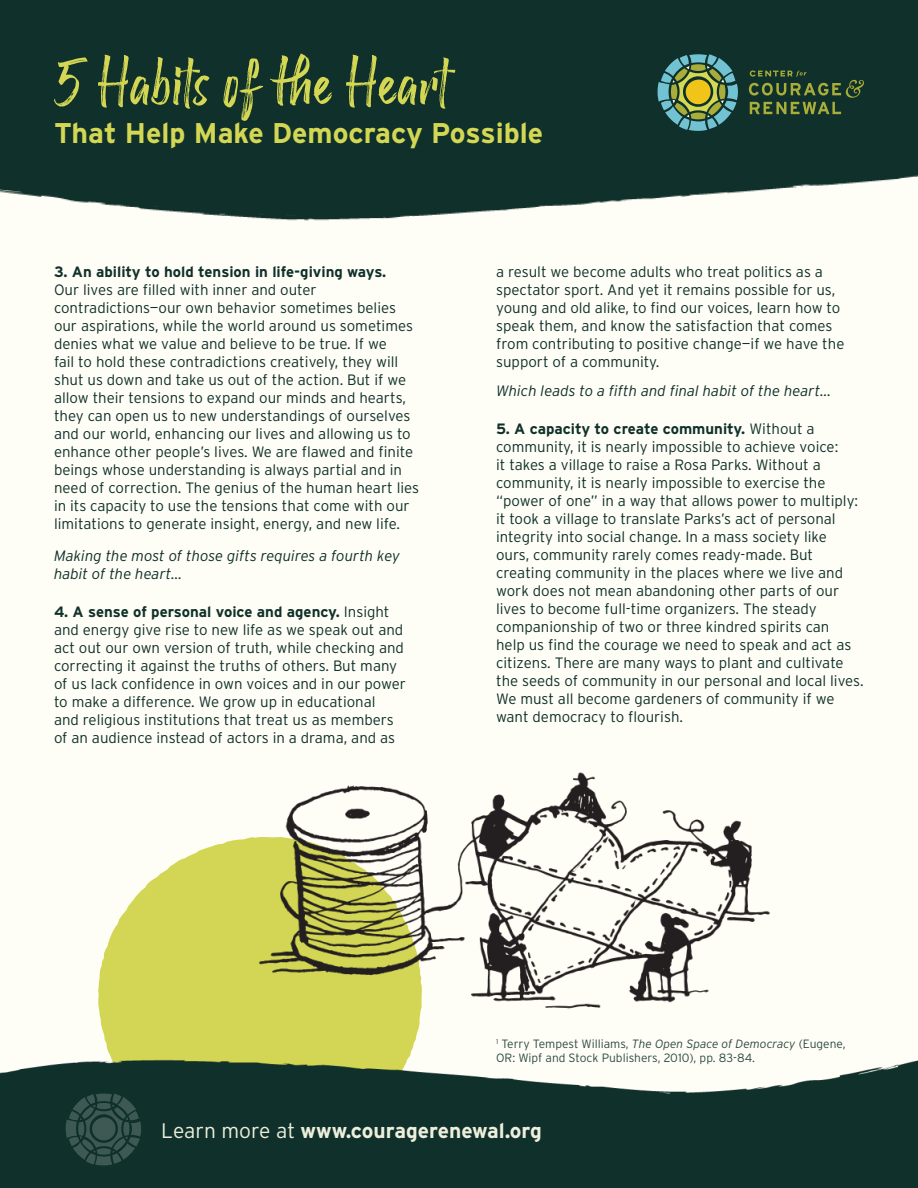
<style>
.page{position:relative;width:918px;height:1188px;background:#fffef6}
.page>*{position:absolute;margin:0;border:0;box-sizing:border-box;transform-origin:0 0}
.t1{font:60px "Raffles Bryant";color:#d3d753}
.t2{font:700 28.5px "Interstate";color:#d3d753}
.t3{font:700 21px "Interstate";color:#edefdc}
.t4{font:300 15px/18px "Interstate";color:#10312b}
.t5{font:italic 300 15px/18px "Interstate";color:#10312b}
.t6{font:300 12px/14.4px "Interstate";color:#2e4a45}
.s1{font-weight:700}
.s2{font-style:italic}
.s3{font-weight:300}
</style>
<div class="page">
<svg style="left:98px;top:839px;width:147px;height:189px;fill:#d3d655"></svg>
<img style="left:0;top:0;width:918px;height:221px">
<img style="left:0;top:1028px;width:918px;height:160px">
<svg style="left:66px;top:1094px;width:75px;height:71px;background:#294741"></svg>
<img style="left:245px;top:772px;width:538px;height:283px">
<svg style="left:658px;top:54px;width:80px;height:77px;background:#5e815f"></svg>
<svg style="left:749px;top:70px;width:115px;height:44px;background:#344f2e"></svg>
<p class="t1" style="left:54px;top:44px;width:395px">5 Habits of the Heart</p>
<p class="t2" style="left:54px;top:117px;width:491px">That Help Make Democracy Possible</p>
<p class="t4" style="left:54px;top:262px;width:367px"><span class="s1">3. An ability to hold tension in life-giving ways.<br></span>Our lives are filled with inner and outer contradictions—our own behavior sometimes belies our aspirations, while the world around us sometimes denies what we value and believe to be true. If we<br>fail to hold these contradictions creatively, they will shut us down and take us out of the action. But if we allow their tensions to expand our minds and hearts, they can open us to new understandings of ourselves and our world, enhancing our lives and allowing us to enhance other people’s lives. We are flawed and finite beings whose understanding is always partial and in need of correction. The genius of the human heart lies in its capacity to use the tensions that come with our limitations to generate insight, energy, and new life.</p>
<p class="t5" style="left:54px;top:547px;width:347px">Making the most of those gifts requires a fourth key habit of the heart…</p>
<p class="t4" style="left:54px;top:603px;width:353px"><span class="s1">4. A sense of personal voice and agency.</span> Insight and energy give rise to new life as we speak out and act out our own version of truth, while checking and correcting it against the truths of others. But many of us lack confidence in own voices and in our power to make a difference. We grow up in educational<br>and religious institutions that treat us as members of an audience instead of actors in a drama, and as</p>
<p class="t4" style="left:496px;top:262px;width:350px">a result we become adults who treat politics as a spectator sport. And yet it remains possible for us, young and old alike, to find our voices, learn how to speak them, and know the satisfaction that comes from contributing to positive change—if we have the support of a community.</p>
<p class="t5" style="left:496px;top:382px;width:337px">Which leads to a fifth and final habit of the heart…</p>
<p class="t4" style="left:496px;top:420px;width:369px"><span class="s1">5. A capacity to create community.</span> Without a community, it is nearly impossible to achieve voice:<br>it takes a village to raise a Rosa Parks. Without a community, it is nearly impossible to exercise the “power of one” in a way that allows power to multiply: it took a village to translate Parks’s act of personal integrity into social change. In a mass society like ours, community rarely comes ready-made. But creating community in the places where we live and work does not mean abandoning other parts of our lives to become full-time organizers. The steady companionship of two or three kindred spirits can<br>help us find the courage we need to speak and act as citizens. There are many ways to plant and cultivate the seeds of community in our personal and local lives.<br>We must all become gardeners of community if we want democracy to flourish.</p>
<p class="t6" style="left:496px;top:1036px;width:351px"><sup>1</sup> Terry Tempest Williams, <span class="s2">The Open Space of Democracy</span> (Eugene,<br>OR: Wipf and Stock Publishers, 2010), pp. 83-84.</p>
<p class="t3" style="left:161px;top:1119px;width:382px"><span class="s3">Learn more at</span> www.couragerenewal.org</p>
</div>
